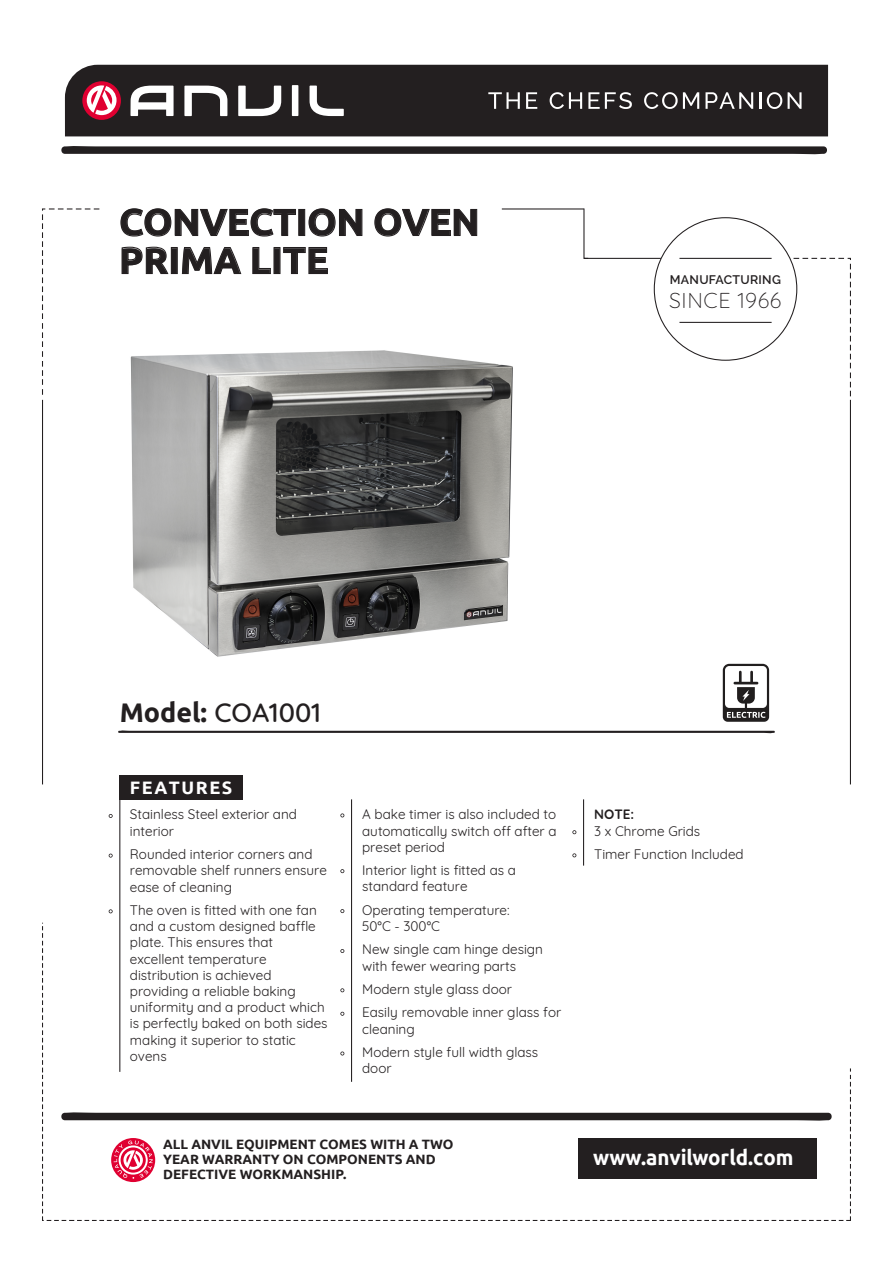
<style>
.page{position:relative;width:893px;height:1263px;background:#fff}
.page>*{position:absolute;margin:0;border:0;box-sizing:border-box;transform-origin:0 0}
.t1{font:700 37.5px/38.1px "Ubuntu";letter-spacing:-.01em;color:#231f20}
.t2{font:500 26.85px "Quicksand";color:#231f20}
.t3{font:300 21.45px "Quicksand";letter-spacing:.03em;color:#231f20}
.t4{font:700 21.15px "Ubuntu";color:#fff}
.t5{font:700 18px "Ubuntu";letter-spacing:.09em;color:#fff}
.t6{font:13.5px/16.2px "Quicksand";color:#231f20}
.t7{font:700 13.5px/15px "Ubuntu";color:#231f20}
.t8{font:700 13.5px "Quicksand";color:#231f20}
.t9{font:600 12.3px "Raleway";letter-spacing:.025em;color:#231f20}
.s1{font-family:"Ubuntu";font-weight:700}
</style>
<div class="page">
<div style="left:65px;top:65px;width:763px;height:71px;background:#231f20"></div>
<svg style="left:488px;top:92px;width:32px;height:17px"></svg>
<svg style="left:526px;top:92px;width:11px;height:17px"></svg>
<svg style="left:550px;top:92px;width:32px;height:17px"></svg>
<svg style="left:588px;top:92px;width:44px;height:17px"></svg>
<svg style="left:644px;top:92px;width:55px;height:17px"></svg>
<svg style="left:705px;top:92px;width:48px;height:17px"></svg>
<hr style="left:759px;top:92px;width:3px;height:17px;background:#fff">
<svg style="left:767px;top:92px;width:15px;height:17px"></svg>
<svg style="left:788px;top:92px;width:13px;height:17px"></svg>
<svg style="left:82px;top:81px;width:39px;height:39px"></svg>
<svg style="left:87px;top:85px;width:30px;height:30px"></svg>
<svg style="left:130px;top:85px;width:214px;height:31px"></svg>
<hr style="left:502px;top:208px;width:82px;height:1px;background:#231f20">
<svg style="left:583px;top:208px;width:6px;height:51px"></svg>
<svg style="left:793px;top:257px;width:58px;height:139px"></svg>
<hr style="left:679px;top:258px;width:93px;height:1px;background:#231f20">
<hr style="left:679px;top:322px;width:93px;height:1px;background:#231f20">
<hr style="left:584px;top:258px;width:77px;height:1px;background:#231f20">
<svg style="left:118px;top:730px;width:657px;height:3px;background:#625f60"></svg>
<hr style="left:850px;top:400px;width:1px;height:384px;background:#231f20">
<hr style="left:42px;top:400px;width:1px;height:384px;background:#231f20">
<svg style="left:61px;top:146px;width:766px;height:9px;background:#484546"></svg>
<svg style="left:120px;top:208px;width:176px;height:29px"></svg>
<div style="left:298px;top:209px;width:7px;height:27px;border:1px solid #231f20"></div>
<svg style="left:308px;top:208px;width:55px;height:29px"></svg>
<svg style="left:374px;top:208px;width:104px;height:29px"></svg>
<svg style="left:121px;top:246px;width:48px;height:29px"></svg>
<div style="left:171px;top:247px;width:7px;height:27px;border:1px solid #231f20"></div>
<svg style="left:181px;top:247px;width:61px;height:28px"></svg>
<svg style="left:252px;top:247px;width:19px;height:28px"></svg>
<svg style="left:283px;top:247px;width:45px;height:28px"></svg>
<div style="left:119px;top:775px;width:123px;height:25px;background:#231f20"></div>
<hr style="left:119px;top:799px;width:1px;height:273px;background:#231f20">
<hr style="left:351px;top:799px;width:1px;height:283px;background:#231f20">
<svg style="left:109px;top:814px;width:4px;height:4px"></svg>
<svg style="left:109px;top:853px;width:4px;height:5px"></svg>
<svg style="left:109px;top:909px;width:4px;height:4px"></svg>
<svg style="left:340px;top:813px;width:4px;height:4px"></svg>
<svg style="left:340px;top:869px;width:4px;height:4px"></svg>
<svg style="left:340px;top:909px;width:4px;height:4px"></svg>
<hr style="left:583px;top:799px;width:1px;height:67px;background:#231f20">
<svg style="left:572px;top:830px;width:4px;height:4px"></svg>
<svg style="left:42px;top:208px;width:57px;height:187px"></svg>
<svg style="left:723px;top:664px;width:46px;height:58px"></svg>
<svg style="left:42px;top:923px;width:809px;height:298px"></svg>
<svg style="left:572px;top:853px;width:4px;height:4px"></svg>
<img style="left:88px;top:324px;width:425px;height:333px">
<h1 class="t1" style="left:119px;top:203px;width:362px">CONVECTION OVEN<br>PRIMA LITE</h1>
<p class="t9" style="left:670px;top:272px;width:113px">MANUFACTURING</p>
<h3 class="t3" style="left:669px;top:284px;width:113px">SINCE 1966</h3>
<h2 class="t2" style="left:120px;top:690px;width:202px"><span class="s1">Model:</span> COA1001</h2>
<h3 class="t5" style="left:130px;top:776px;width:104px">FEATURES</h3>
<p class="t6" style="left:130px;top:805px;width:169px">Stainless Steel exterior and interior</p>
<p class="t6" style="left:130px;top:845px;width:199px">Rounded interior corners and removable shelf runners ensure ease of cleaning</p>
<p class="t6" style="left:130px;top:900px;width:199px">The oven is fitted with one fan and a custom designed baffle plate. This ensures that excellent temperature distribution is achieved providing a reliable baking uniformity and a product which is perfectly baked on both sides making it superior to static ovens</p>
<p class="t6" style="left:362px;top:805px;width:196px;text-align:justify">A bake timer is also included to automatically switch off after a preset period</p>
<p class="t6" style="left:362px;top:861px;width:155px">Interior light is fitted as a standard feature</p>
<p class="t6" style="left:362px;top:900px;width:149px">Operating temperature:<br>50°C - 300°C</p>
<p class="t6" style="left:362px;top:940px;width:182px">New single cam hinge design with fewer wearing parts</p>
<p class="t6" style="left:362px;top:976px;width:201px;line-height:23.4px">Modern style glass door<br>Easily removable inner glass for</p>
<p class="t6" style="left:362px;top:1016px;width:178px;line-height:23.4px">cleaning<br>Modern style full width glass</p>
<p class="t6" style="left:362px;top:1059px;width:31px">door</p>
<p class="t8" style="left:594px;top:803px;width:42px">NOTE:</p>
<p class="t6" style="left:594px;top:818px;width:151px;line-height:23.4px">3 x Chrome Grids<br>Timer Function Included</p>
<p class="t7" style="left:163px;top:1136px;width:292px">ALL ANVIL EQUIPMENT COMES WITH A TWO<br>YEAR WARRANTY ON COMPONENTS AND<br>DEFECTIVE WORKMANSHIP.</p>
<h3 class="t4" style="left:593px;top:1144px;width:202px">www.anvilworld.com</h3>
</div>
